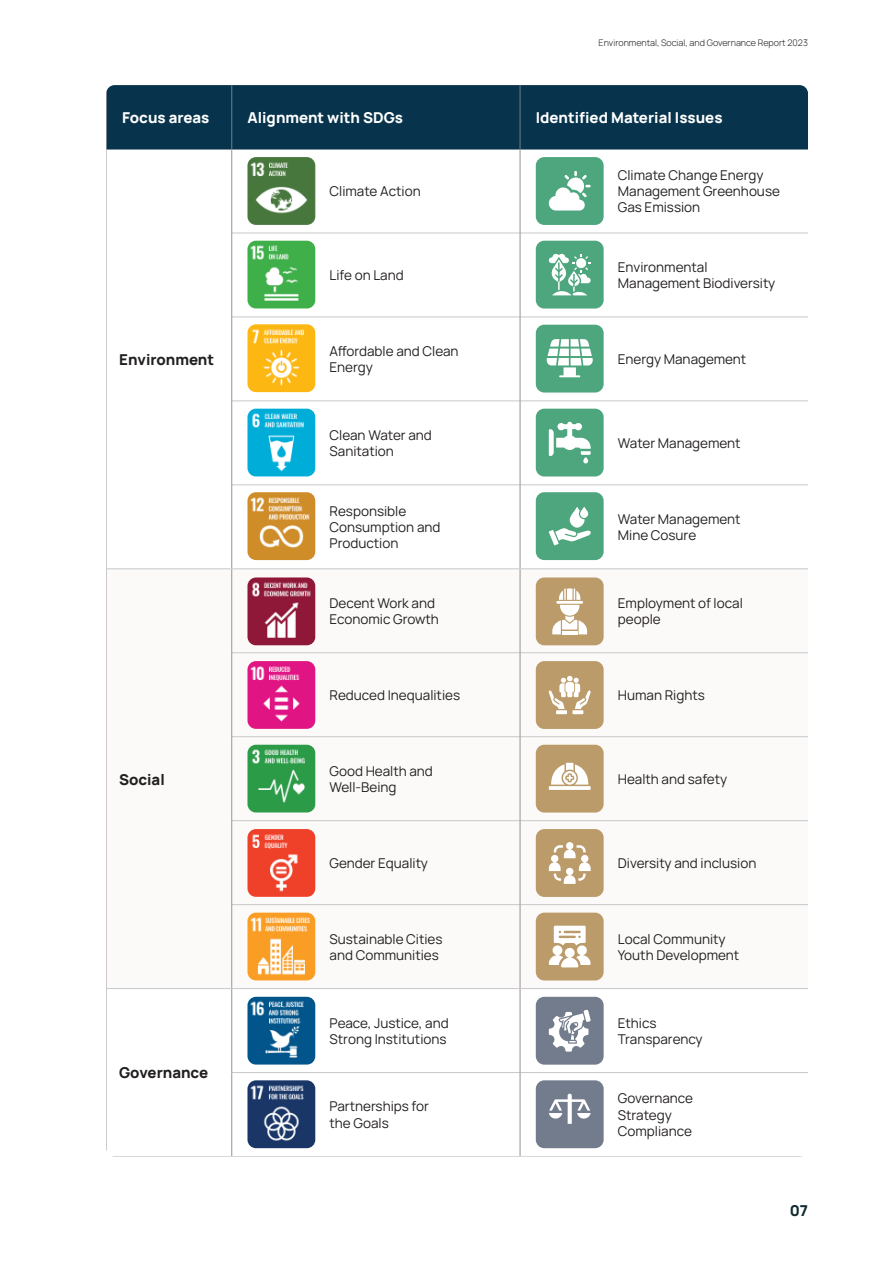
<style>
.page{position:relative;width:893px;height:1263px;background:#fff}
.page>*{position:absolute;margin:0;border:0;box-sizing:border-box;transform-origin:0 0}
.t1{font:800 15px "Manrope";color:#fff}
.t2{font:800 15px "Manrope";color:#231f20}
.t3{font:800 15px "Manrope";color:#0d292c}
.t4{font:13.5px/16.2px "Manrope";color:#231f20}
.t5{font:300 9px "Manrope";color:#231f20}
</style>
<div class="page">
<div style="left:107px;top:85px;width:701px;height:64px;background:#07344c"></div>
<svg style="left:107px;top:569px;width:701px;height:419px"></svg>
<hr style="left:106px;top:149px;width:126px;height:1px;background:#07344c">
<hr style="left:232px;top:149px;width:288px;height:1px;background:#07344c">
<hr style="left:520px;top:149px;width:288px;height:1px;background:#07344c">
<hr style="left:106px;top:85px;width:1px;height:64px;background:#737c8d">
<hr style="left:231px;top:85px;width:1px;height:64px;background:#737c8d">
<hr style="left:520px;top:85px;width:1px;height:64px;background:#737c8d">
<hr style="left:232px;top:233px;width:288px;height:1px;background:#c7c8ca">
<hr style="left:520px;top:233px;width:288px;height:1px;background:#c7c8ca">
<hr style="left:232px;top:317px;width:288px;height:1px;background:#c7c8ca">
<hr style="left:520px;top:317px;width:288px;height:1px;background:#c7c8ca">
<hr style="left:106px;top:149px;width:1px;height:84px;background:#bab5b4">
<hr style="left:106px;top:233px;width:1px;height:84px;background:#bab5b4">
<hr style="left:106px;top:317px;width:1px;height:84px;background:#bab5b4">
<hr style="left:106px;top:401px;width:1px;height:84px;background:#bab5b4">
<hr style="left:106px;top:485px;width:1px;height:84px;background:#bab5b4">
<hr style="left:106px;top:569px;width:1px;height:84px;background:#bab5b4">
<hr style="left:106px;top:653px;width:1px;height:84px;background:#bab5b4">
<hr style="left:106px;top:737px;width:1px;height:84px;background:#bab5b4">
<hr style="left:106px;top:821px;width:1px;height:84px;background:#bab5b4">
<hr style="left:106px;top:905px;width:1px;height:83px;background:#bab5b4">
<hr style="left:106px;top:988px;width:1px;height:84px;background:#bab5b4">
<hr style="left:106px;top:1072px;width:1px;height:84px;background:#bab5b4">
<hr style="left:232px;top:401px;width:288px;height:1px;background:#c7c8ca">
<hr style="left:520px;top:401px;width:288px;height:1px;background:#c7c8ca">
<hr style="left:232px;top:485px;width:288px;height:1px;background:#c7c8ca">
<hr style="left:520px;top:485px;width:288px;height:1px;background:#c7c8ca">
<hr style="left:106px;top:1156px;width:126px;height:1px;background:#c7c8ca">
<hr style="left:232px;top:1156px;width:288px;height:1px;background:#c7c8ca">
<hr style="left:520px;top:1156px;width:288px;height:1px;background:#c7c8ca">
<hr style="left:232px;top:652px;width:288px;height:1px;background:#c7c8ca">
<hr style="left:520px;top:652px;width:288px;height:1px;background:#c7c8ca">
<hr style="left:232px;top:736px;width:288px;height:1px;background:#c7c8ca">
<hr style="left:520px;top:736px;width:288px;height:1px;background:#c7c8ca">
<hr style="left:232px;top:820px;width:288px;height:1px;background:#c7c8ca">
<hr style="left:520px;top:820px;width:288px;height:1px;background:#c7c8ca">
<hr style="left:232px;top:904px;width:288px;height:1px;background:#c7c8ca">
<hr style="left:520px;top:904px;width:288px;height:1px;background:#c7c8ca">
<hr style="left:232px;top:1072px;width:288px;height:1px;background:#c7c8ca">
<hr style="left:520px;top:1072px;width:288px;height:1px;background:#c7c8ca">
<hr style="left:231px;top:149px;width:1px;height:84px;background:#999190">
<hr style="left:520px;top:149px;width:1px;height:84px;background:#999190">
<hr style="left:231px;top:233px;width:1px;height:84px;background:#999190">
<hr style="left:520px;top:233px;width:1px;height:84px;background:#999190">
<hr style="left:231px;top:317px;width:1px;height:84px;background:#999190">
<hr style="left:520px;top:317px;width:1px;height:84px;background:#999190">
<hr style="left:231px;top:401px;width:1px;height:84px;background:#999190">
<hr style="left:520px;top:401px;width:1px;height:84px;background:#999190">
<hr style="left:231px;top:485px;width:1px;height:83px;background:#999190">
<hr style="left:520px;top:485px;width:1px;height:83px;background:#999190">
<hr style="left:231px;top:569px;width:1px;height:84px;background:#999190">
<hr style="left:520px;top:569px;width:1px;height:84px;background:#999190">
<hr style="left:231px;top:653px;width:1px;height:84px;background:#999190">
<hr style="left:520px;top:653px;width:1px;height:84px;background:#999190">
<hr style="left:231px;top:737px;width:1px;height:84px;background:#999190">
<hr style="left:520px;top:737px;width:1px;height:84px;background:#999190">
<hr style="left:231px;top:821px;width:1px;height:84px;background:#999190">
<hr style="left:520px;top:821px;width:1px;height:84px;background:#999190">
<hr style="left:231px;top:905px;width:1px;height:83px;background:#999190">
<hr style="left:520px;top:905px;width:1px;height:83px;background:#999190">
<hr style="left:231px;top:989px;width:1px;height:83px;background:#999190">
<hr style="left:520px;top:989px;width:1px;height:83px;background:#999190">
<hr style="left:231px;top:1072px;width:1px;height:84px;background:#999190">
<hr style="left:520px;top:1072px;width:1px;height:84px;background:#999190">
<hr style="left:107px;top:568px;width:125px;height:1px;background:#c7c8ca">
<hr style="left:107px;top:988px;width:125px;height:1px;background:#c7c8ca">
<hr style="left:232px;top:568px;width:288px;height:1px;background:#c7c8ca">
<hr style="left:520px;top:568px;width:288px;height:1px;background:#c7c8ca">
<hr style="left:232px;top:988px;width:288px;height:1px;background:#c7c8ca">
<hr style="left:520px;top:988px;width:288px;height:1px;background:#c7c8ca">
<img style="left:247px;top:157px;width:68px;height:68px">
<img style="left:247px;top:577px;width:68px;height:68px">
<img style="left:247px;top:241px;width:68px;height:68px">
<img style="left:247px;top:661px;width:68px;height:68px">
<img style="left:247px;top:324px;width:68px;height:68px">
<img style="left:247px;top:745px;width:68px;height:67px">
<img style="left:247px;top:409px;width:68px;height:67px">
<img style="left:247px;top:829px;width:68px;height:68px">
<img style="left:247px;top:997px;width:68px;height:68px">
<img style="left:247px;top:492px;width:68px;height:68px">
<img style="left:247px;top:913px;width:68px;height:67px">
<img style="left:247px;top:1080px;width:68px;height:68px">
<div style="left:536px;top:157px;width:68px;height:68px;background:#4da67d;border-radius:9px"></div>
<svg style="left:548px;top:171px;width:43px;height:40px"></svg>
<div style="left:536px;top:409px;width:68px;height:67px;background:#4da67d;border-radius:9px"></div>
<svg style="left:549px;top:422px;width:42px;height:41px"></svg>
<div style="left:536px;top:241px;width:68px;height:68px;background:#4da67d;border-radius:9px"></div>
<svg style="left:549px;top:253px;width:42px;height:42px"></svg>
<div style="left:536px;top:661px;width:68px;height:68px;background:#bb9b6a;border-radius:9px"></div>
<svg style="left:549px;top:676px;width:42px;height:38px"></svg>
<div style="left:536px;top:745px;width:68px;height:67px;background:#bb9b6a;border-radius:9px"></div>
<svg style="left:549px;top:763px;width:42px;height:27px"></svg>
<div style="left:536px;top:913px;width:68px;height:67px;background:#bb9b6a;border-radius:9px"></div>
<svg style="left:549px;top:926px;width:42px;height:41px"></svg>
<div style="left:536px;top:829px;width:68px;height:68px;background:#bb9b6a;border-radius:9px"></div>
<svg style="left:549px;top:842px;width:42px;height:42px"></svg>
<div style="left:536px;top:1080px;width:68px;height:68px;background:#737c8d;border-radius:9px"></div>
<svg style="left:549px;top:1093px;width:42px;height:31px"></svg>
<div style="left:536px;top:997px;width:68px;height:68px;background:#737c8d;border-radius:9px"></div>
<svg style="left:549px;top:1010px;width:42px;height:42px"></svg>
<div style="left:536px;top:325px;width:68px;height:67px;background:#4da67d;border-radius:9px"></div>
<div style="left:536px;top:492px;width:68px;height:68px;background:#4da67d;border-radius:9px"></div>
<div style="left:536px;top:577px;width:68px;height:68px;background:#bb9b6a;border-radius:9px"></div>
<svg style="left:546px;top:339px;width:47px;height:26px"></svg>
<hr style="left:559px;top:375px;width:21px;height:2px;background:#fff">
<svg style="left:549px;top:507px;width:42px;height:38px"></svg>
<svg style="left:552px;top:588px;width:35px;height:46px"></svg>
<p class="t5" style="left:599px;top:36px;width:211px">Environmental, Social, and Governance Report 2023</p>
<p class="t1" style="left:122px;top:104px;width:89px">Focus areas</p>
<p class="t1" style="left:247px;top:104px;width:157px">Alignment with SDGs</p>
<p class="t1" style="left:536px;top:104px;width:188px">Identified Material Issues</p>
<p class="t4" style="left:330px;top:182px;width:93px">Climate Action</p>
<p class="t4" style="left:618px;top:166px;width:164px">Climate Change Energy<br>Management Greenhouse<br>Gas Emission</p>
<p class="t2" style="left:119px;top:346px;width:97px">Environment</p>
<p class="t2" style="left:119px;top:766px;width:47px">Social</p>
<p class="t2" style="left:119px;top:1060px;width:91px">Governance</p>
<p class="t4" style="left:330px;top:266px;width:76px">Life on Land</p>
<p class="t4" style="left:618px;top:258px;width:159px">Environmental<br>Management Biodiversity</p>
<p class="t4" style="left:330px;top:342px;width:131px">Affordable and Clean<br>Energy</p>
<p class="t4" style="left:618px;top:350px;width:130px">Energy Management</p>
<p class="t4" style="left:330px;top:426px;width:104px">Clean Water and<br>Sanitation</p>
<p class="t4" style="left:618px;top:434px;width:124px">Water Management</p>
<p class="t4" style="left:330px;top:502px;width:112px">Responsible<br>Consumption and<br>Production</p>
<p class="t4" style="left:618px;top:510px;width:124px">Water Management<br>Mine Cosure</p>
<p class="t4" style="left:330px;top:594px;width:111px">Decent Work and<br>Economic Growth</p>
<p class="t4" style="left:618px;top:594px;width:127px">Employment of local people</p>
<p class="t4" style="left:330px;top:686px;width:132px">Reduced Inequalities</p>
<p class="t4" style="left:618px;top:686px;width:89px">Human Rights</p>
<p class="t4" style="left:330px;top:762px;width:105px">Good Health and<br>Well-Being</p>
<p class="t4" style="left:618px;top:770px;width:111px">Health and safety</p>
<p class="t4" style="left:330px;top:854px;width:100px">Gender Equality</p>
<p class="t4" style="left:618px;top:854px;width:140px">Diversity and inclusion</p>
<p class="t4" style="left:330px;top:930px;width:115px">Sustainable Cities and Communities</p>
<p class="t4" style="left:618px;top:930px;width:123px">Local Community<br>Youth Development</p>
<p class="t4" style="left:330px;top:1014px;width:121px">Peace, Justice, and<br>Strong Institutions</p>
<p class="t4" style="left:618px;top:1014px;width:86px">Ethics<br>Transparency</p>
<p class="t4" style="left:330px;top:1098px;width:101px">Partnerships for the Goals</p>
<p class="t4" style="left:618px;top:1089px;width:77px">Governance<br>Strategy<br>Compliance</p>
<p class="t3" style="left:790px;top:1197px;width:20px">07</p>
</div>
